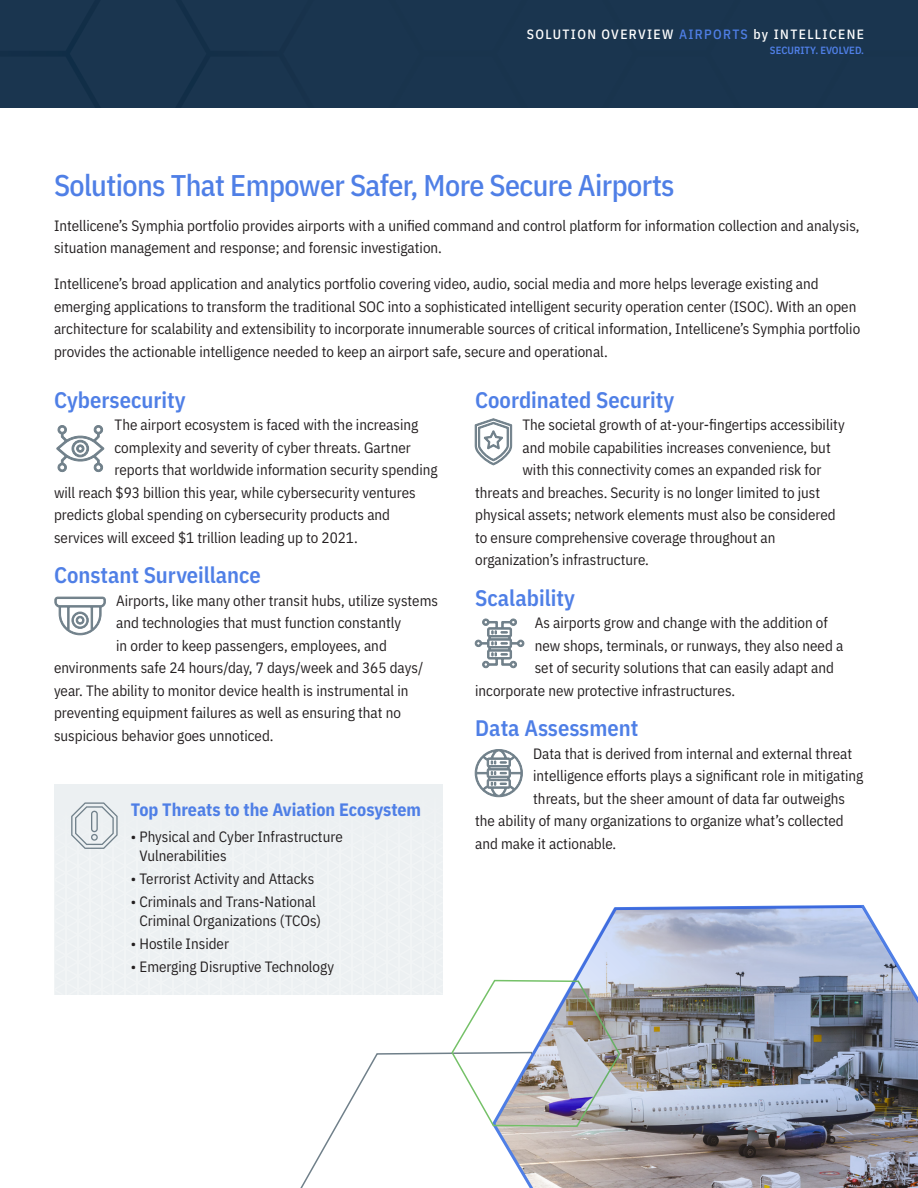
<style>
.page{position:relative;width:918px;height:1188px;background:#fff}
.page>*{position:absolute;margin:0;border:0;box-sizing:border-box;transform-origin:0 0}
.Heads{font:500 30px "IBM Plex Sans Cond";letter-spacing:-.02em;color:#4f7fe6}
.Subs{font:600 22.5px "IBM Plex Sans Cond";color:#4f7fe6}
.Subs-2{font:700 18px "IBM Plex Sans Cond";color:#4f7fe6}
.Body{font:15px/22.5px "IBM Plex Sans Cond";color:#231f20}
.Text{font:15px "IBM Plex Sans Cond";color:#231f20}
.t1{font:500 13.5px "IBM Plex Sans Cond";letter-spacing:.1em;color:#fff}
.t2{font:600 10.5px "IBM Plex Sans Cond";color:#4f7fe6}
.s1{color:#4f7fe6}
</style>
<div class="page">
<div style="left:0;top:0;width:918px;height:108px;background:#1a354f"></div>
<img style="left:621px;top:906px;width:297px;height:282px">
<svg style="left:475px;top:418px;width:37px;height:47px"></svg>
<svg style="left:475px;top:619px;width:49px;height:49px"></svg>
<svg style="left:54px;top:749px;width:567px;height:439px"></svg>
<svg style="left:56px;top:425px;width:48px;height:47px"></svg>
<svg style="left:54px;top:597px;width:52px;height:38px"></svg>
<p class="t1" style="left:527px;top:23px;width:339px">SOLUTION OVERVIEW <span class="s1">AIRPORTS</span> by INTELLICENE</p>
<p class="t2" style="left:770px;top:42px;width:96px">SECURITY. EVOLVED.</p>
<p class="Heads" style="left:54px;top:162px;width:622px">Solutions That Empower Safer, More Secure Airports</p>
<p class="Body" style="left:54px;top:213px;width:807px">Intellicene’s Symphia portfolio provides airports with a unified command and control platform for information collection and analysis, situation management and response; and forensic investigation.</p>
<p class="Body" style="left:54px;top:272px;width:808px">Intellicene’s broad application and analytics portfolio covering video, audio, social media and more helps leverage existing and emerging applications to transform the traditional SOC into a sophisticated intelligent security operation center (ISOC). With an open architecture for scalability and extensibility to incorporate innumerable sources of critical information, Intellicene’s Symphia portfolio provides the actionable intelligence needed to keep an airport safe, secure and operational.</p>
<p class="Subs" style="left:54px;top:382px;width:133px">Cybersecurity</p>
<p class="Text" style="left:115px;top:414px;width:305px">The airport ecosystem is faced with the increasing</p>
<p class="Text" style="left:115px;top:436px;width:298px">complexity and severity of cyber threats. Gartner</p>
<p class="Text" style="left:115px;top:459px;width:325px">reports that worldwide information security spending</p>
<p class="Text" style="left:54px;top:481px;width:363px">will reach $93 billion this year, while cybersecurity ventures</p>
<p class="Text" style="left:54px;top:504px;width:338px">predicts global spending on cybersecurity products and</p>
<p class="Text" style="left:54px;top:526px;width:305px">services will exceed $1 trillion leading up to 2021.</p>
<p class="Subs" style="left:54px;top:558px;width:208px">Constant Surveillance</p>
<p class="Body" style="left:116px;top:588px;width:323px">Airports, like many other transit hubs, utilize systems</p>
<p class="Body" style="left:116px;top:611px;width:287px">and technologies that must function constantly</p>
<p class="Body" style="left:116px;top:633px;width:272px">in order to keep passengers, employees, and</p>
<p class="Body" style="left:54px;top:656px;width:371px">environments safe 24 hours/day, 7 days/week and 365 days/</p>
<p class="Body" style="left:54px;top:678px;width:356px">year. The ability to monitor device health is instrumental in</p>
<p class="Body" style="left:54px;top:701px;width:348px">preventing equipment failures as well as ensuring that no</p>
<p class="Body" style="left:54px;top:723px;width:221px">suspicious behavior goes unnoticed.</p>
<p class="Subs-2" style="left:131px;top:795px;width:292px">Top Threats to the Aviation Ecosystem</p>
<p class="Body" style="left:139px;top:826px;width:205px;line-height:19.5px;text-indent:-9px">• Physical and Cyber Infrastructure<br>Vulnerabilities</p>
<p class="Body" style="left:131px;top:866px;width:185px">• Terrorist Activity and Attacks</p>
<p class="Body" style="left:131px;top:891px;width:192px;line-height:19.5px;text-align:center">• Criminals and Trans-National<br>Criminal Organizations (TCOs)</p>
<p class="Body" style="left:131px;top:931px;width:100px">• Hostile Insider</p>
<p class="Body" style="left:131px;top:954px;width:205px">• Emerging Disruptive Technology</p>
<p class="Subs" style="left:475px;top:382px;width:201px">Coordinated Security</p>
<p class="Body" style="left:522px;top:413px;width:324px">The societal growth of at-your-fingertips accessibility</p>
<p class="Body" style="left:522px;top:435px;width:310px">and mobile capabilities increases convenience, but</p>
<p class="Body" style="left:522px;top:458px;width:301px">with this connectivity comes an expanded risk for</p>
<p class="Body" style="left:475px;top:480px;width:347px">threats and breaches. Security is no longer limited to just</p>
<p class="Body" style="left:475px;top:503px;width:362px">physical assets; network elements must also be considered</p>
<p class="Body" style="left:475px;top:525px;width:302px">to ensure comprehensive coverage throughout an</p>
<p class="Body" style="left:475px;top:548px;width:175px">organization’s infrastructure.</p>
<p class="Subs" style="left:475px;top:580px;width:101px">Scalability</p>
<p class="Body" style="left:535px;top:611px;width:295px">As airports grow and change with the addition of</p>
<p class="Body" style="left:535px;top:633px;width:310px">new shops, terminals, or runways, they also need a</p>
<p class="Body" style="left:535px;top:656px;width:301px">set of security solutions that can easily adapt and</p>
<p class="Body" style="left:475px;top:678px;width:262px">incorporate new protective infrastructures.</p>
<p class="Subs" style="left:475px;top:711px;width:165px">Data Assessment</p>
<p class="Body" style="left:533px;top:741px;width:320px">Data that is derived from internal and external threat</p>
<p class="Body" style="left:533px;top:764px;width:332px">intelligence efforts plays a significant role in mitigating</p>
<p class="Body" style="left:533px;top:786px;width:313px">threats, but the sheer amount of data far outweighs</p>
<p class="Body" style="left:475px;top:809px;width:370px">the ability of many organizations to organize what’s collected</p>
<p class="Body" style="left:475px;top:831px;width:143px">and make it actionable.</p>
</div>
